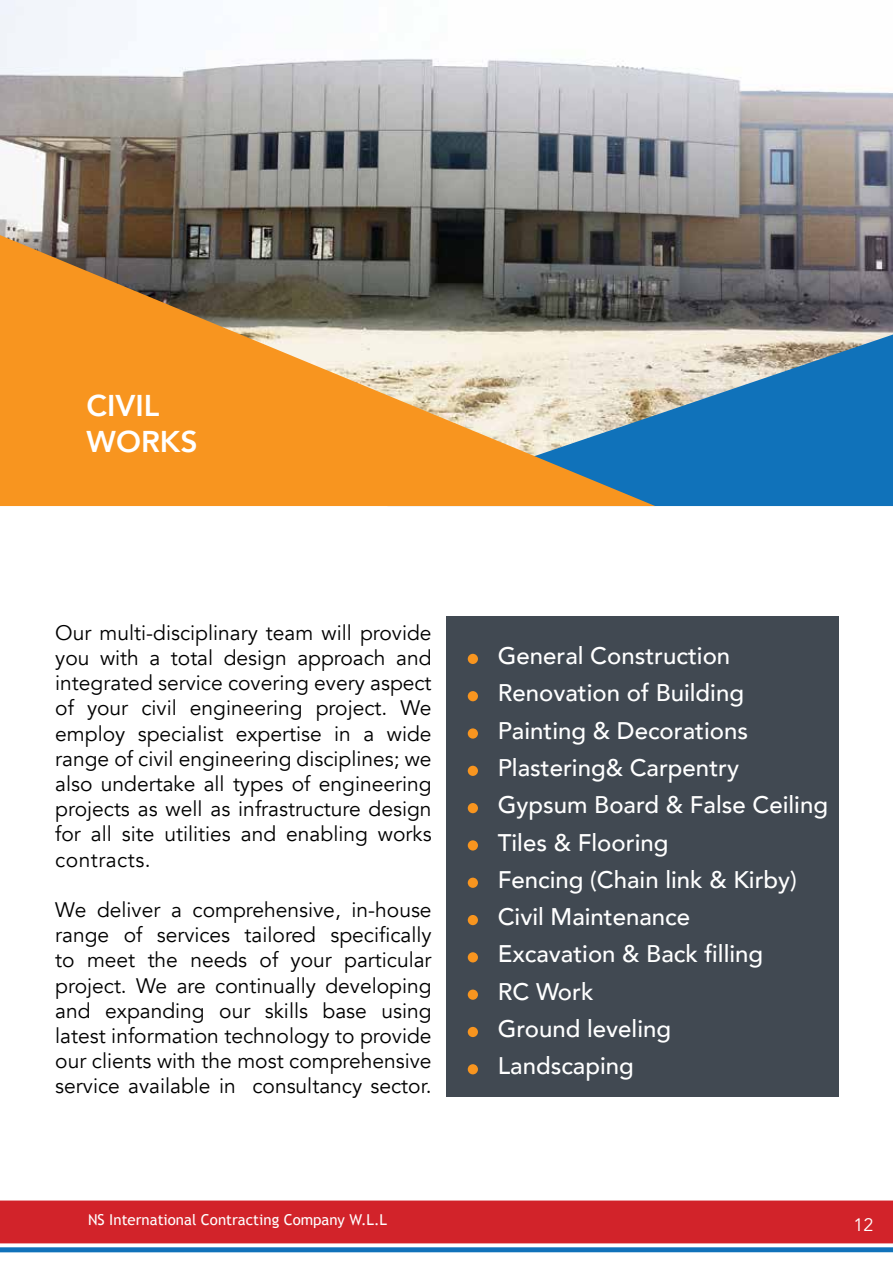
<style>
.page{position:relative;width:893px;height:1263px;background:#fff}
.page>*{position:absolute;margin:0;border:0;box-sizing:border-box;transform-origin:0 0}
.t1{font:800 30px/36px "Avenir";color:#fff}
.t2{font:500 24px/37.3px "Avenir";color:#fff}
.t3{font:21px/25.2px "Avenir";color:#000;text-align:justify}
.t4{font:18px "Avenir";color:#fff}
.t5{font:15px "Trebuchet MS";color:#fff}
</style>
<div class="page">
<svg style="left:0;top:1243px;width:893px;height:9px"></svg>
<div style="left:0;top:1200px;width:893px;height:43px;background:#d2232a"></div>
<div style="left:446px;top:617px;width:393px;height:480px;background:#414952"></div>
<div style="left:468px;top:654px;width:10px;height:10px;background:#f8951f;border-radius:50%"></div>
<div style="left:468px;top:691px;width:10px;height:10px;background:#f8951f;border-radius:50%"></div>
<div style="left:468px;top:728px;width:10px;height:11px;background:#f8951f;border-radius:50%"></div>
<div style="left:468px;top:766px;width:10px;height:10px;background:#f8951f;border-radius:50%"></div>
<div style="left:468px;top:803px;width:10px;height:10px;background:#f8951f;border-radius:50%"></div>
<div style="left:468px;top:840px;width:10px;height:10px;background:#f8951f;border-radius:50%"></div>
<div style="left:468px;top:878px;width:10px;height:10px;background:#f8951f;border-radius:50%"></div>
<div style="left:468px;top:915px;width:10px;height:10px;background:#f8951f;border-radius:50%"></div>
<div style="left:468px;top:952px;width:10px;height:10px;background:#f8951f;border-radius:50%"></div>
<div style="left:468px;top:989px;width:10px;height:11px;background:#f8951f;border-radius:50%"></div>
<div style="left:468px;top:1027px;width:10px;height:10px;background:#f8951f;border-radius:50%"></div>
<div style="left:468px;top:1064px;width:10px;height:10px;background:#f8951f;border-radius:50%"></div>
<img style="left:0;top:0;width:893px;height:335px">
<svg style="left:655px;top:335px;width:238px;height:171px;background:#3f88bb"></svg>
<svg style="left:0;top:235px;width:655px;height:271px;background:#bf8e50"></svg>
<h1 class="t1" style="left:87px;top:387px;width:113px">CIVIL<br>WORKS</h1>
<p class="t3" style="left:55px;top:620px;width:378px">Our multi-disciplinary team will provide you with a total design approach and integrated service covering every aspect of your civil engineering project. We employ specialist expertise in a wide range of civil engineering disciplines; we also undertake all types of engineering projects as well as infrastructure design for all site utilities and enabling works contracts.</p>
<p class="t3" style="left:55px;top:897px;width:378px">We deliver a comprehensive, in-house range of services tailored specifically to meet the needs of your particular project. We are continually developing and expanding our skills base using latest information technology to provide our clients with the most comprehensive service available in consultancy sector.</p>
<p class="t5" style="left:88px;top:1210px;width:301px">NS International Contracting Company W.L.L</p>
<p class="t2" style="left:498px;top:636px;width:332px">General Construction<br>Renovation of Building<br>Painting &amp; Decorations<br>Plastering&amp; Carpentry<br>Gypsum Board &amp; False Ceiling<br>Tiles &amp; Flooring<br>Fencing (Chain link &amp; Kirby)<br>Civil Maintenance<br>Excavation &amp; Back filling<br>RC Work<br>Ground leveling<br>Landscaping</p>
<p class="t4" style="left:853px;top:1214px;width:22px">12</p>
</div>
